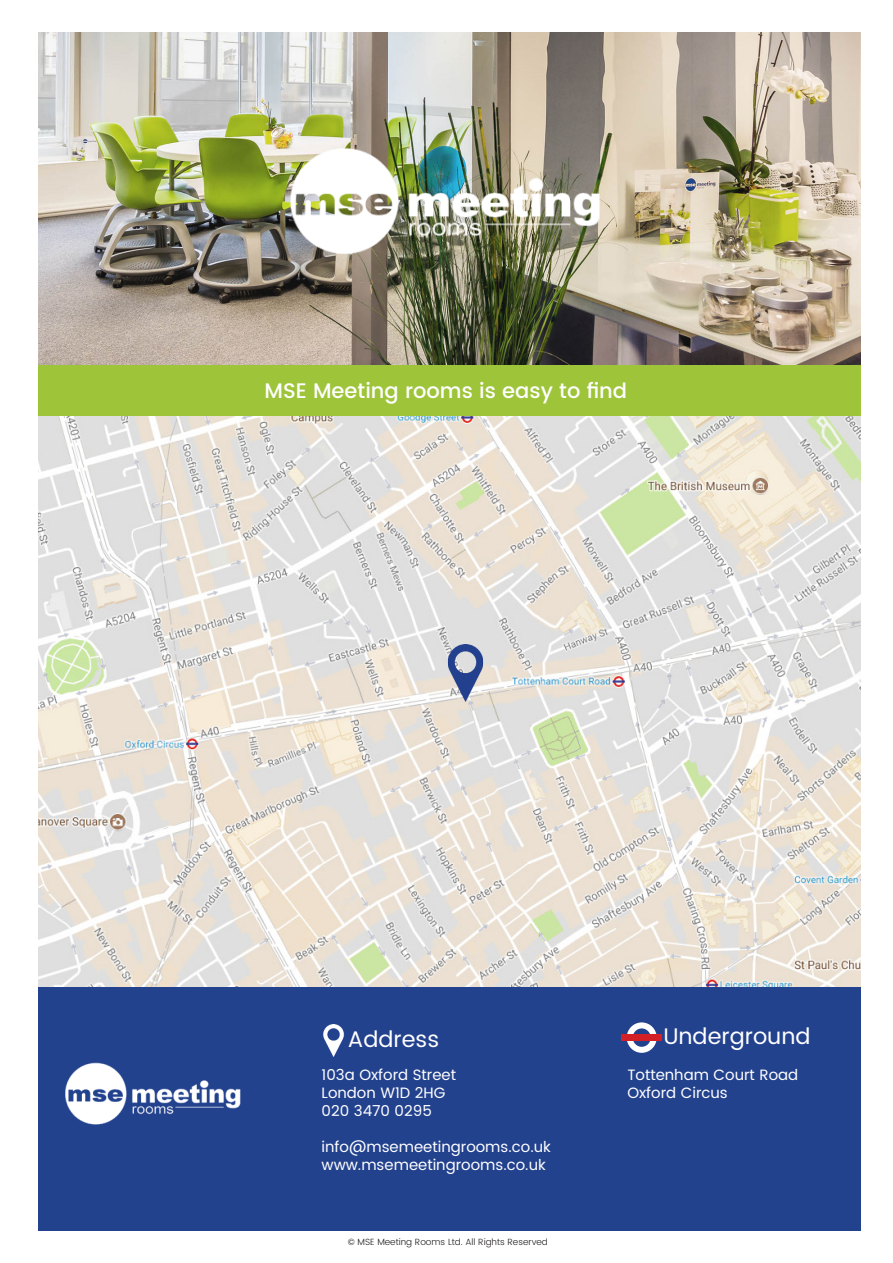
<style>
.page{position:relative;width:893px;height:1263px;background:#fff}
.page>*{position:absolute;margin:0;border:0;box-sizing:border-box;transform-origin:0 0}
.t1{font:22.5px "Poppins";color:#fff}
.t2{font:500 21px "Poppins";color:#fff}
.t3{font:15px "Poppins";color:#fff}
.t4{font:300 9px "Poppins";color:#231f20}
</style>
<div class="page">
<div style="left:0;top:984px;width:893px;height:247px;background:#23428e"></div>
<img style="left:38px;top:32px;width:823px;height:333px">
<img style="left:323px;top:1025px;width:21px;height:32px">
<img style="left:65px;top:1062px;width:176px;height:63px">
<img style="left:37px;top:416px;width:824px;height:570px">
<img style="left:437px;top:645px;width:56px;height:56px">
<div style="left:0;top:365px;width:893px;height:51px;background:#9ec53a"></div>
<div style="left:627px;top:1022px;width:30px;height:31px;border:6px solid #fff;border-radius:50%"></div>
<div style="left:622px;top:1034px;width:40px;height:7px;background:#d32026"></div>
<img style="left:288px;top:147px;width:315px;height:108px">
<div style="left:0;top:0;width:37px;height:1263px;background:#fff"></div>
<div style="left:861px;top:0;width:32px;height:1263px;background:#fff"></div>
<p class="t2" style="left:265px;top:375px;width:364px">MSE Meeting rooms is easy to find</p>
<p class="t1" style="left:348px;top:1022px;width:93px">Address</p>
<p class="t3" style="left:322px;top:1064px;width:136px">103a Oxford Street</p>
<p class="t3" style="left:322px;top:1082px;width:125px">London W1D 2HG</p>
<p class="t3" style="left:322px;top:1100px;width:112px">020 3470 0295</p>
<p class="t3" style="left:322px;top:1136px;width:231px">info@msemeetingrooms.co.uk</p>
<p class="t3" style="left:322px;top:1154px;width:226px">www.msemeetingrooms.co.uk</p>
<p class="t4" style="left:348px;top:1235px;width:202px">© MSE Meeting Rooms Ltd. All Rights Reserved</p>
<p class="t1" style="left:663px;top:1020px;width:149px">Underground</p>
<p class="t3" style="left:627px;top:1064px;width:172px">Tottenham Court Road</p>
<p class="t3" style="left:627px;top:1082px;width:102px">Oxford Circus</p>
</div>
